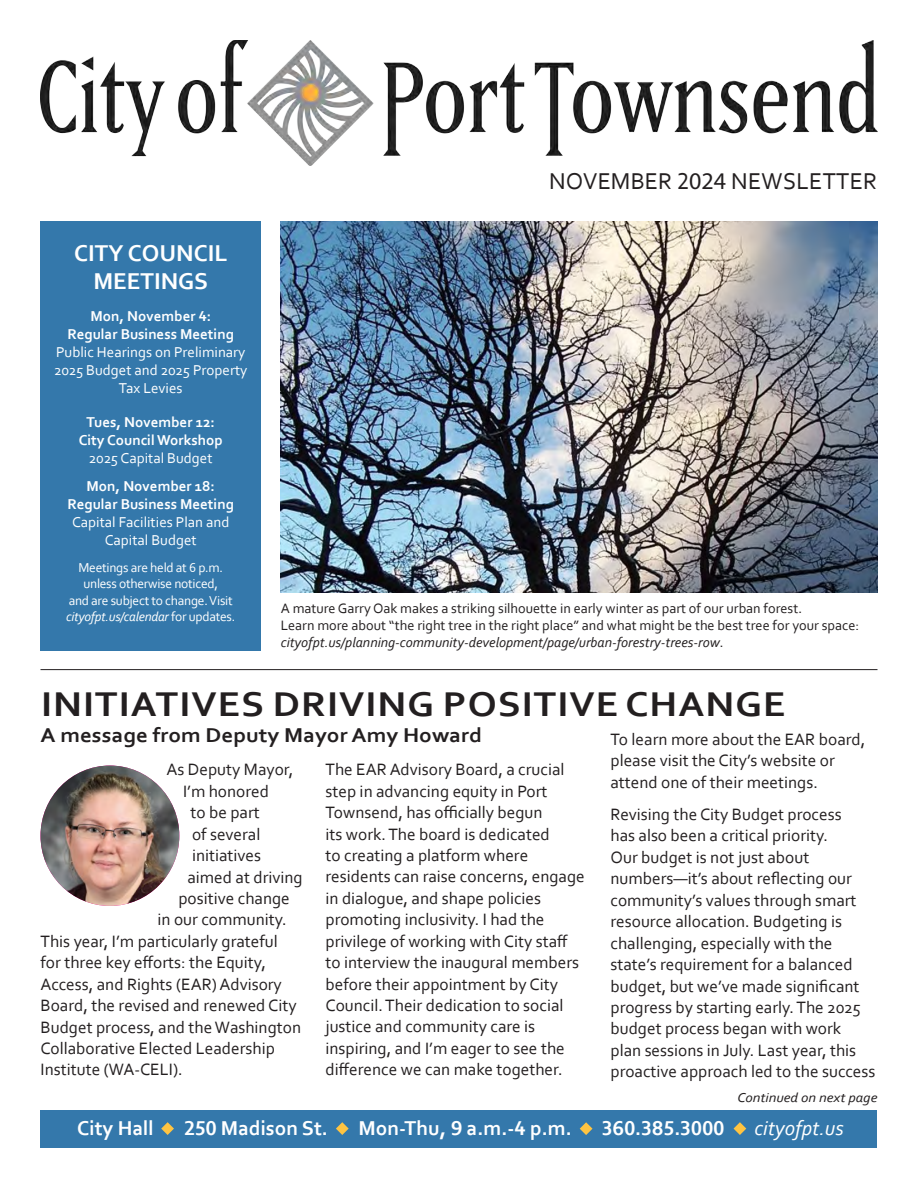
<style>
.page{position:relative;width:918px;height:1188px;background:#fff}
.page>*{position:absolute;margin:0;border:0;box-sizing:border-box;transform-origin:0 0}
.t1{font:700 36px "Corbel";letter-spacing:.025em;color:#231f20;scale:1.1 1}
.t2{font:24px "Corbel";letter-spacing:.01em;color:#231f20}
.t3{font:700 24px/28.8px "Corbel";color:#fff;text-align:center}
.t4{font:700 21px "Corbel";color:#fff}
.t5{font:700 21px "Corbel";color:#231f20;scale:1.1 1}
.t6{font:italic 21px "Corbel";color:#fff}
.t7{font:17.25px/21.5px "Corbel";color:#231f20}
.t8{font:15px/18px "Corbel";color:#fff;text-align:center}
.t9{font:700 15px/18px "Corbel";color:#fff;text-align:center}
.t10{font:14.25px/17.1px "Corbel";color:#231f20}
.t11{font:13.5px/16.5px "Corbel";letter-spacing:-.02em;color:#fff;text-align:center}
.t12{font:italic 13.5px "Corbel";color:#231f20;scale:1.1 1}
.s1{font-weight:700}
.s2{font-weight:400}
.s3{font-style:italic}
.s4{font-family:"Myriad Pro"}
</style>
<div class="page">
<img style="left:40px;top:40px;width:838px;height:126px">
<div style="left:40px;top:221px;width:221px;height:430px;background:#3478ab"></div>
<hr style="left:40px;top:669px;width:838px;height:1px;background:#231f20">
<div style="left:40px;top:1110px;width:838px;height:38px;background:#3478ab"></div>
<svg style="left:336px;top:1122px;width:13px;height:13px"></svg>
<svg style="left:580px;top:1122px;width:13px;height:13px"></svg>
<svg style="left:161px;top:1122px;width:13px;height:13px"></svg>
<svg style="left:734px;top:1122px;width:12px;height:13px"></svg>
<img style="left:40px;top:766px;width:139px;height:140px">
<img style="left:281px;top:221px;width:597px;height:372px">
<p class="t3" style="left:74px;top:238px;width:155px">CITY COUNCIL<br>MEETINGS</p>
<p class="t8" style="left:54px;top:307px;width:195px"><span class="s1">Mon, November 4:<br>Regular Business Meeting<br></span>Public Hearings on Preliminary<br>2025 Budget and 2025 Property<br>Tax Levies</p>
<p class="t9" style="left:79px;top:413px;width:146px">Tues, November 12:<br>City Council Workshop<br><span class="s2">2025 Capital Budget</span></p>
<p class="t9" style="left:68px;top:477px;width:168px">Mon, November 18:<br>Regular Business Meeting</p>
<p class="t8" style="left:72px;top:513px;width:159px">Capital Facilities Plan and<br>Capital Budget</p>
<p class="t11" style="left:66px;top:559px;width:171px">Meetings are held at 6 p.m. unless otherwise noticed,<br>and are subject to change. Visit <span class="s3">cityofpt.us/calendar</span> for updates.</p>
<p class="t2" style="left:549px;top:166px;width:330px">NOVEMBER 2<span class="s4">024</span> NEWSLETTER</p>
<p class="t10" style="left:281px;top:600px;width:580px">A mature Garry Oak makes a striking silhouette in early winter as part of our urban forest.<br>Learn more about “the right tree in the right place” and what might be the best tree for your space: <span class="s3">cityofpt.us/planning-community-development/page/urban-forestry-trees-row</span>.</p>
<p class="t1" style="left:41px;top:682px;width:678px">INITIATIVES DRIVING POSITIVE CHANGE</p>
<p class="t5" style="left:40px;top:722px;width:403px">A message from Deputy Mayor Amy Howard</p>
<p class="t7" style="left:166px;top:758px;width:128px">As Deputy Mayor,</p>
<p class="t7" style="left:183px;top:780px;width:88px">I’m honored</p>
<p class="t7" style="left:191px;top:801px;width:71px">to be part</p>
<p class="t7" style="left:192px;top:823px;width:70px">of several</p>
<p class="t7" style="left:192px;top:844px;width:71px">initiatives</p>
<p class="t7" style="left:188px;top:866px;width:117px">aimed at driving</p>
<p class="t7" style="left:179px;top:887px;width:113px">positive change</p>
<p class="t7" style="left:158px;top:909px;width:131px">in our community.</p>
<p class="t7" style="left:41px;top:930px;width:239px">This year, I’m particularly grateful</p>
<p class="t7" style="left:41px;top:951px;width:227px">for three key efforts: the Equity,</p>
<p class="t7" style="left:41px;top:973px;width:243px">Access, and Rights (EAR) Advisory</p>
<p class="t7" style="left:41px;top:994px;width:258px">Board, the revised and renewed City</p>
<p class="t7" style="left:41px;top:1016px;width:262px">Budget process, and the Washington</p>
<p class="t7" style="left:41px;top:1037px;width:236px">Collaborative Elected Leadership</p>
<p class="t7" style="left:41px;top:1059px;width:144px">Institute (WA-CELI).</p>
<p class="t7" style="left:326px;top:758px;width:261px">The EAR Advisory Board, a crucial step in advancing equity in Port Townsend, has officially begun<br>its work. The board is dedicated<br>to creating a platform where residents can raise concerns, engage in dialogue, and shape policies promoting inclusivity. I had the privilege of working with City staff to interview the inaugural members before their appointment by City Council. Their dedication to social justice and community care is inspiring, and I’m eager to see the difference we can make together.</p>
<p class="t7" style="left:611px;top:728px;width:256px">To learn more about the EAR board, please visit the City’s website or attend one of their meetings.</p>
<p class="t7" style="left:611px;top:803px;width:266px">Revising the City Budget process<br>has also been a critical priority.<br>Our budget is not just about numbers—it’s about reflecting our community’s values through smart resource allocation. Budgeting is challenging, especially with the state’s requirement for a balanced budget, but we’ve made significant progress by starting early. The 2025 budget process began with work plan sessions in July. Last year, this proactive approach led to the success</p>
<p class="t12" style="left:737px;top:1089px;width:129px">Continued on next page</p>
<p class="t4" style="left:77px;top:1115px;width:78px">City Hall</p>
<p class="t4" style="left:184px;top:1115px;width:146px">250 Madison St.</p>
<p class="t4" style="left:358px;top:1115px;width:215px">Mon-Thu, 9 a.m.-4 p.m.</p>
<p class="t4" style="left:602px;top:1115px;width:124px">360.385.3000</p>
<p class="t6" style="left:755px;top:1115px;width:91px">cityofpt.us</p>
</div>
